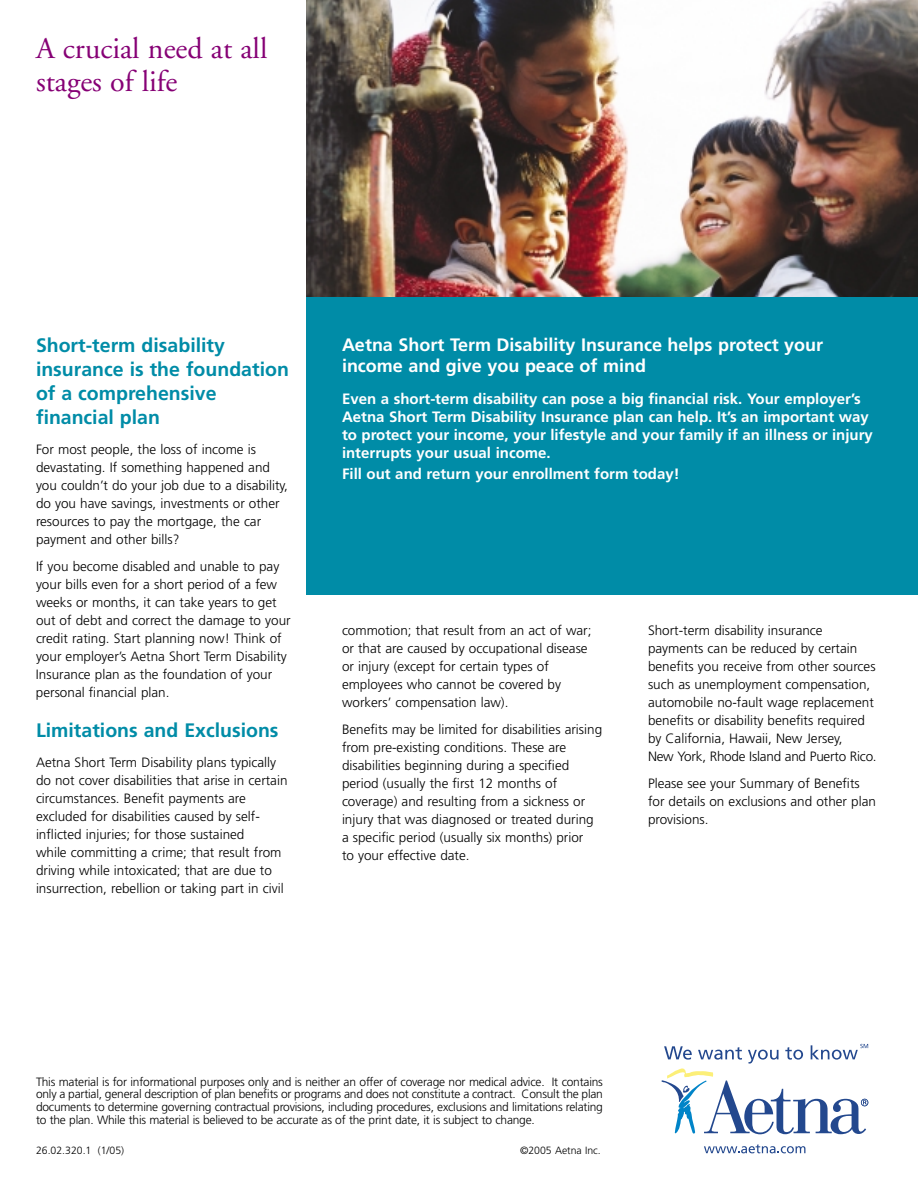
<style>
.page{position:relative;width:918px;height:1188px;background:#fff}
.page>*{position:absolute;margin:0;border:0;box-sizing:border-box;transform-origin:0 0}
.t1{font:30px/33px "Adobe Garamond";color:#860075}
.t2{font:700 19.5px/24px "Frutiger";color:#008ca7}
.t3{font:700 18px/21px "Frutiger";color:#fff}
.t4{font:700 15px/18px "Frutiger";color:#fff}
.t5{font:300 13.5px/18px "Frutiger";color:#000}
.t6{font:300 12px/12.8px "Frutiger";letter-spacing:-.015em;color:#000;text-align:justify}
.t7{font:300 10.5px "Frutiger";color:#000}
</style>
<div class="page">
<svg style="left:662px;top:1044px;width:206px;height:90px"></svg>
<svg style="left:704px;top:1144px;width:101px;height:9px"></svg>
<div style="left:306px;top:297px;width:612px;height:297px;background:#008ca7"></div>
<img style="left:306px;top:0;width:612px;height:297px">
<h1 class="t1" style="left:36px;top:34px;width:233px">A crucial need at all stages of life</h1>
<h2 class="t2" style="left:36px;top:335px;width:254px">Short-term disability insurance is the foundation of a comprehensive financial plan</h2>
<p class="t5" style="left:36px;top:441px;width:254px">For most people, the loss of income is devastating. If something happened and you couldn’t do your job due to a disability, do you have savings, investments or other resources to pay the mortgage, the car payment and other bills?</p>
<p class="t5" style="left:36px;top:558px;width:256px">If you become disabled and unable to pay your bills even for a short period of a few weeks or months, it can take years to get out of debt and correct the damage to your credit rating. Start planning now! Think of your employer’s Aetna Short Term Disability Insurance plan as the foundation of your personal financial plan.</p>
<h2 class="t2" style="left:36px;top:720px;width:244px">Limitations and Exclusions</h2>
<p class="t5" style="left:36px;top:754px;width:253px">Aetna Short Term Disability plans typically do not cover disabilities that arise in certain circumstances. Benefit payments are excluded for disabilities caused by self&shy;inflicted injuries; for those sustained<br>while committing a crime; that result from driving while intoxicated; that are due to insurrection, rebellion or taking part in civil</p>
<h3 class="t3" style="left:342px;top:336px;width:483px">Aetna Short Term Disability Insurance helps protect your income and give you peace of mind</h3>
<p class="t4" style="left:342px;top:391px;width:532px">Even a short-term disability can pose a big financial risk. Your employer’s Aetna Short Term Disability Insurance plan can help. It’s an important way to protect your income, your lifestyle and your family if an illness or injury interrupts your usual income.</p>
<p class="t4" style="left:342px;top:466px;width:339px">Fill out and return your enrollment form today!</p>
<p class="t5" style="left:342px;top:622px;width:251px">commotion; that result from an act of war; or that are caused by occupational disease or injury (except for certain types of employees who cannot be covered by workers’ compensation law).</p>
<p class="t5" style="left:342px;top:721px;width:262px">Benefits may be limited for disabilities arising from pre-existing conditions. These are disabilities beginning during a specified period (usually the first 12 months of coverage) and resulting from a sickness or injury that was diagnosed or treated during a specific period (usually six months) prior<br>to your effective date.</p>
<p class="t5" style="left:648px;top:622px;width:230px">Short-term disability insurance payments can be reduced by certain benefits you receive from other sources such as unemployment compensation, automobile no-fault wage replacement benefits or disability benefits required by California, Hawaii, New Jersey,<br>New York, Rhode Island and Puerto Rico.</p>
<p class="t5" style="left:648px;top:775px;width:230px">Please see your Summary of Benefits for details on exclusions and other plan provisions.</p>
<p class="t6" style="left:36px;top:1076px;width:568px">This material is for informational purposes only and is neither an offer of coverage nor medical advice. It contains only a partial, general description of plan benefits or programs and does not constitute a contract. Consult the plan documents to determine governing contractual provisions, including procedures, exclusions and limitations relating to the plan. While this material is believed to be accurate as of the print date, it is subject to change.</p>
<p class="t7" style="left:36px;top:1145px;width:90px">26.02.320.1 (1/05)</p>
<p class="t7" style="left:520px;top:1145px;width:82px">©2005 Aetna Inc.</p>
</div>
